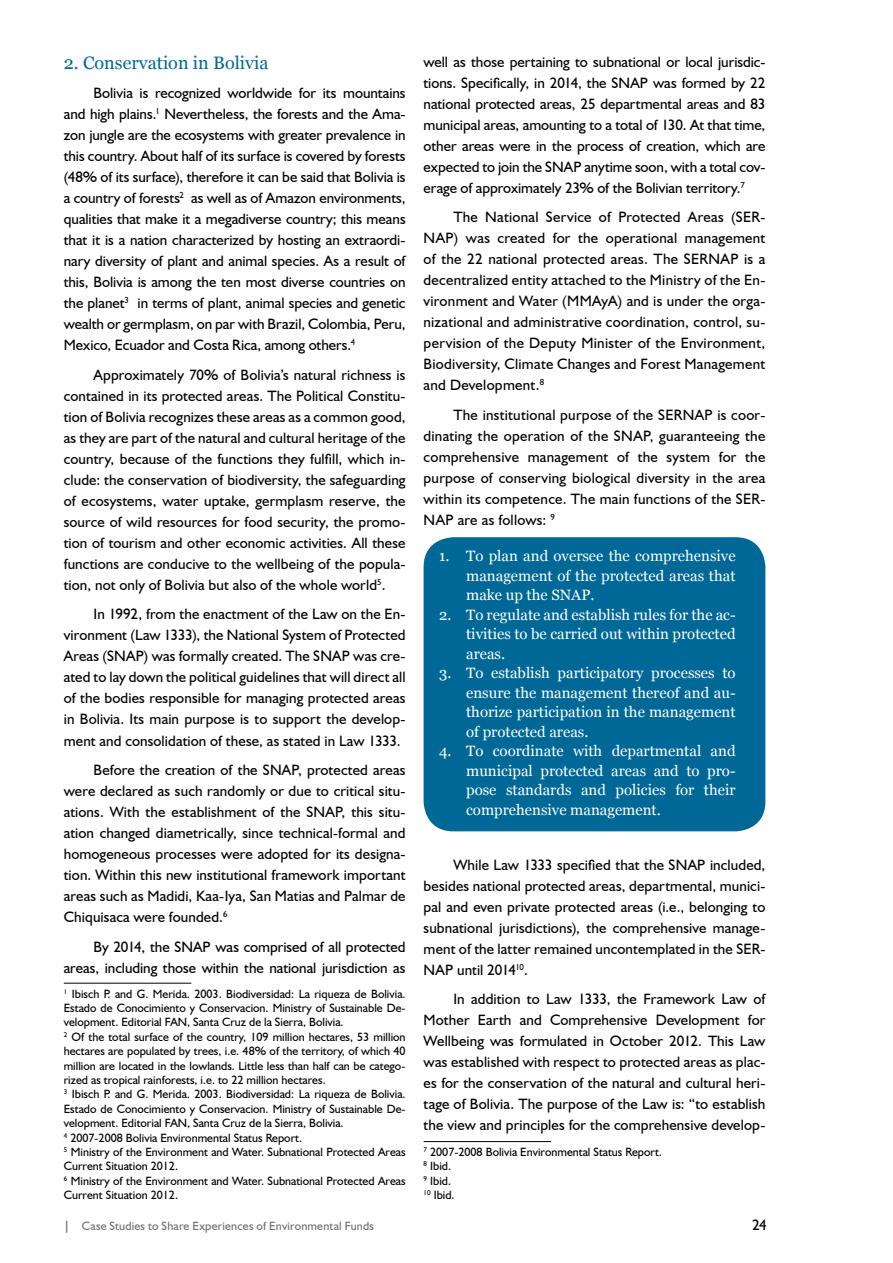
<style>
.page{position:relative;width:893px;height:1263px;background:#fff}
.page>*{position:absolute;margin:0;border:0;box-sizing:border-box;transform-origin:0 0}
.t1{font:18px "Georgia";color:#006897}
.t2{font:15px/21px "Humanist 521 BT";letter-spacing:.005em;color:#000;text-align:justify}
.t3{font:15px/19.5px "Georgia";color:#fff;text-align:justify}
.t4{font:12px/14.4px "Humanist 521 BT";color:#000}
.t5{font:12px "Humanist 521 BT";letter-spacing:.015em;color:#6d6e71}
.s1{font-weight:700}
</style>
<div class="page">
<div style="left:424px;top:537px;width:341px;height:294px;background:#006897;border-radius:30px"></div>
<hr style="left:64px;top:983px;width:127px;height:1px;background:#000">
<hr style="left:424px;top:1141px;width:127px;height:1px;background:#000">
<p class="t1" style="left:64px;top:52px;width:206px">2. Conservation in Bolivia</p>
<p class="t2" style="left:64px;top:82px;width:343px;text-indent:30px">Bolivia is recognized worldwide for its mountains and high plains.<sup>1</sup> Nevertheless, the forests and the Ama&shy;zon jungle are the ecosystems with greater prevalence in this country. About half of its surface is covered by forests (48% of its surface), therefore it can be said that Bolivia is a country of forests<sup>2</sup> as well as of Amazon environments, qualities that make it a megadiverse country; this means that it is a nation characterized by hosting an extraordi&shy;nary diversity of plant and animal species. As a result of this, Bolivia is among the ten most diverse countries on the planet<sup>3</sup> in terms of plant, animal species and genetic wealth or germplasm, on par with Brazil, Colombia, Peru, Mexico, Ecuador and Costa Rica, among others.<sup>4</sup></p>
<p class="t2" style="left:64px;top:364px;width:343px;text-indent:30px">Approximately 70% of Bolivia’s natural richness is contained in its protected areas. The Political Constitu&shy;tion of Bolivia recognizes these areas as a common good, as they are part of the natural and cultural heritage of the country, because of the functions they fulfill, which in&shy;clude: the conservation of biodiversity, the safeguarding of ecosystems, water uptake, germplasm reserve, the source of wild resources for food security, the promo&shy;tion of tourism and other economic activities. All these functions are conducive to the wellbeing of the popula&shy;tion, not only of Bolivia but also of the whole world<sup>5</sup>.</p>
<p class="t2" style="left:64px;top:603px;width:343px;text-indent:30px">In 1992, from the enactment of the Law on the En&shy;vironment (Law 1333), the National System of Protected Areas (SNAP) was formally created. The SNAP was cre&shy;ated to lay down the political guidelines that will direct all of the bodies responsible for managing protected areas in Bolivia. Its main purpose is to support the develop&shy;ment and consolidation of these, as stated in Law 1333.</p>
<p class="t2" style="left:64px;top:759px;width:343px;text-indent:30px">Before the creation of the SNAP, protected areas were declared as such randomly or due to critical situ&shy;ations. With the establishment of the SNAP, this situ&shy;ation changed diametrically, since technical-formal and homogeneous processes were adopted for its designa&shy;tion. Within this new institutional framework important areas such as Madidi, Kaa-Iya, San Matias and Palmar de Chiquisaca were founded.<sup>6</sup></p>
<p class="t2" style="left:64px;top:936px;width:343px;text-align:right">By 2014, the SNAP was comprised of all protected areas, including those within the national jurisdiction as</p>
<p class="t4" style="left:64px;top:986px;width:343px"><sup>1</sup> Ibisch P. and G. Merida. 2003. Biodiversidad: La riqueza de Bolivia.<br>Estado de Conocimiento y Conservacion. Ministry of Sustainable De&shy;velopment. Editorial FAN, Santa Cruz de la Sierra, Bolivia.<br><sup>2</sup> Of the total surface of the country, 109 million hectares, 53 million hectares are populated by trees, i.e. 48% of the territory, of which 40 million are located in the lowlands. Little less than half can be catego&shy;rized as tropical rainforests, i.e. to 22 million hectares.<br><sup>3</sup> Ibisch P. and G. Merida. 2003. Biodiversidad: La riqueza de Bolivia.<br>Estado de Conocimiento y Conservacion. Ministry of Sustainable De&shy;velopment. Editorial FAN, Santa Cruz de la Sierra, Bolivia.<br><sup>4</sup> 2007-2008 Bolivia Environmental Status Report.<br><sup>5</sup> Ministry of the Environment and Water. Subnational Protected Areas Current Situation 2012.<br><sup>6</sup> Ministry of the Environment and Water. Subnational Protected Areas Current Situation 2012.</p>
<p class="t2" style="left:424px;top:51px;width:343px">well as those pertaining to subnational or local jurisdic&shy;tions. Specifically, in 2014, the SNAP was formed by 22 national protected areas, 25 departmental areas and 83 municipal areas, amounting to a total of 130. At that time, other areas were in the process of creation, which are expected to join the SNAP anytime soon, with a total cov&shy;erage of approximately 23% of the Bolivian territory.<sup>7</sup></p>
<p class="t2" style="left:424px;top:206px;width:343px;text-indent:30px">The National Service of Protected Areas (SER-NAP) was created for the operational management of the 22 national protected areas. The SERNAP is a decentralized entity attached to the Ministry of the En&shy;vironment and Water (MMAyA) and is under the orga&shy;nizational and administrative coordination, control, su&shy;pervision of the Deputy Minister of the Environment, Biodiversity, Climate Changes and Forest Management and Development.<sup>8</sup></p>
<p class="t2" style="left:424px;top:404px;width:343px;text-indent:30px">The institutional purpose of the SERNAP is coor&shy;dinating the operation of the SNAP, guaranteeing the comprehensive management of the system for the purpose of conserving biological diversity in the area within its competence. The main functions of the SER-NAP are as follows: <sup>9</sup></p>
<p class="t3" style="left:466px;top:547px;width:271px;text-indent:-27px">1. To plan and oversee the comprehensive management of the protected areas that make up the SNAP.</p>
<p class="t3" style="left:466px;top:605px;width:271px;text-indent:-27px">2. To regulate and establish rules for the ac&shy;tivities to be carried out within protected areas.</p>
<p class="t3" style="left:466px;top:664px;width:271px;text-indent:-27px">3. To establish participatory processes to ensure the management thereof and au&shy;thorize participation in the management of protected areas.</p>
<p class="t3" style="left:466px;top:742px;width:271px;text-indent:-27px">4. To coordinate with departmental and municipal protected areas and to pro&shy;pose standards and policies for their comprehensive management.</p>
<p class="t2" style="left:424px;top:854px;width:343px;text-indent:30px">While Law 1333 specified that the SNAP included, besides national protected areas, departmental, munici&shy;pal and even private protected areas (i.e., belonging to subnational jurisdictions), the comprehensive manage&shy;ment of the latter remained uncontemplated in the SER-NAP until 2014<sup>10</sup>.</p>
<p class="t2" style="left:424px;top:988px;width:343px;text-indent:30px">In addition to Law 1333, the Framework Law of Mother Earth and Comprehensive Development for Wellbeing was formulated in October 2012. This Law was established with respect to protected areas as plac&shy;es for the conservation of the natural and cultural heri&shy;tage of Bolivia. The purpose of the Law is: “to establish the view and principles for the comprehensive develop-</p>
<p class="t4" style="left:424px;top:1144px;width:240px"><sup>7</sup> 2007-2008 Bolivia Environmental Status Report.<br><sup>8</sup> Ibid.<br><sup>9</sup> Ibid.<br><sup>10</sup> Ibid.</p>
<p class="t5" style="left:64px;top:1218px;width:312px"><span class="s1">|</span> Case Studies to Share Experiences of Environmental Funds</p>
<p class="t2" style="left:752px;top:1214px;width:16px">24</p>
</div>
